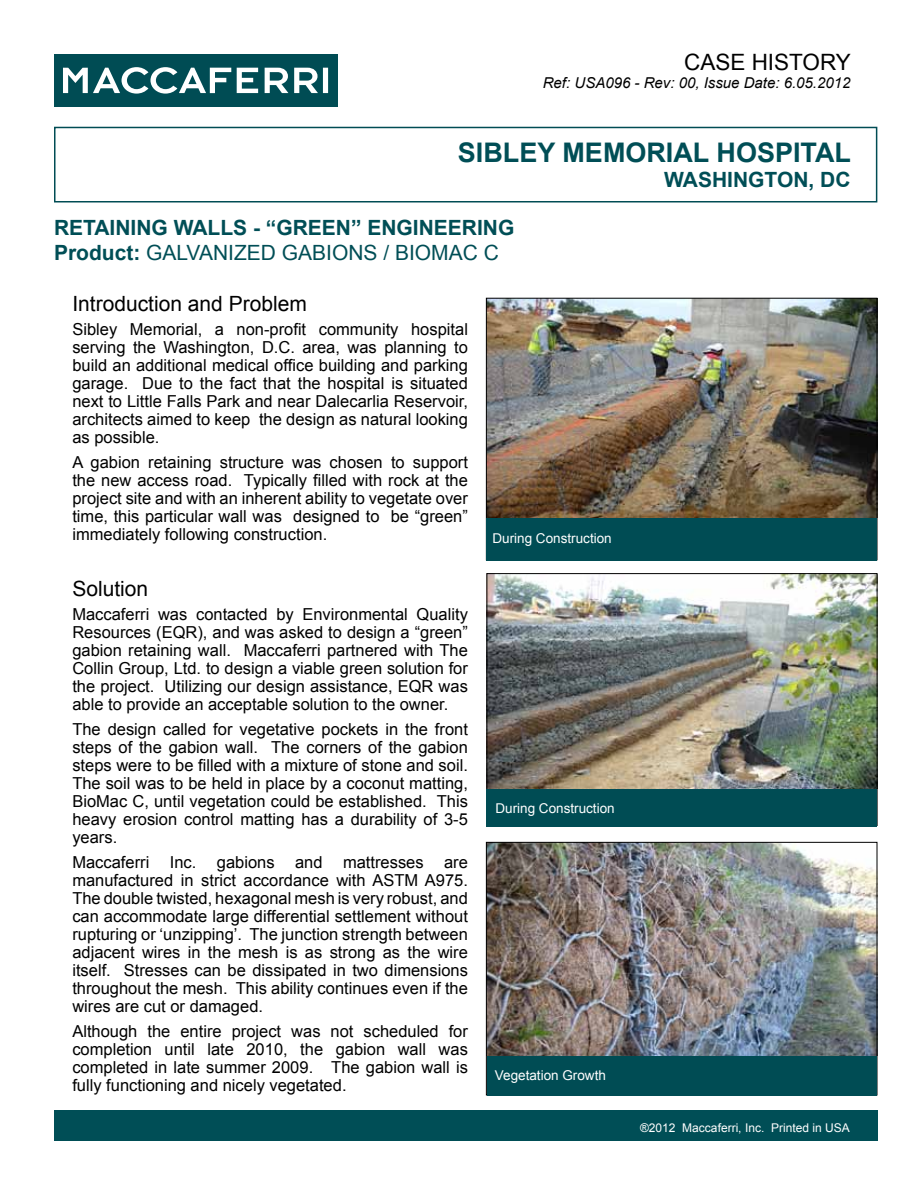
<style>
.page{position:relative;width:918px;height:1188px;background:#fff}
.page>*{position:absolute;margin:0;border:0;box-sizing:border-box;transform-origin:0 0}
.t1{font:700 27px "Arial";color:#004e56}
.t2{font:22.5px "Arial";color:#000}
.t3{font:700 21px/25.2px "Arial";color:#004e56}
.t4{font:21px "Arial";color:#000}
.t5{font:21px "Arial";color:#004e56}
.t6{font:16.5px/18px "Arial";color:#000;text-align:justify}
.t7{font:italic 15px "Arial";color:#000}
.t8{font:13.5px "Arial";color:#fff}
.t9{font:12px "Arial";color:#fff}
.s1{font-weight:400}
</style>
<div class="page">
<div style="left:54px;top:54px;width:283px;height:53px;background:#004c54"></div>
<svg style="left:63px;top:67px;width:265px;height:27px"></svg>
<div style="left:54px;top:127px;width:823px;height:75px;border:2px solid #004c54"></div>
<div style="left:54px;top:1110px;width:823px;height:30px;background:#004e56"></div>
<img style="left:489px;top:575px;width:386px;height:214px">
<img style="left:488px;top:300px;width:387px;height:218px">
<div style="left:487px;top:518px;width:390px;height:42px;background:#004c54"></div>
<div style="left:487px;top:789px;width:390px;height:37px;background:#004c54"></div>
<img style="left:488px;top:844px;width:387px;height:212px">
<div style="left:487px;top:1056px;width:390px;height:39px;background:#004c54"></div>
<h2 class="t2" style="left:684px;top:48px;width:168px">CASE HISTORY</h2>
<p class="t7" style="left:543px;top:73px;width:309px">Ref: USA096 - Rev: 00, Issue Date: 6.05.2012</p>
<h1 class="t1" style="left:458px;top:134px;width:395px">SIBLEY MEMORIAL HOSPITAL</h1>
<p class="t3" style="left:664px;top:168px;width:188px">WASHINGTON, DC</p>
<p class="t3" style="left:54px;top:216px;width:462px">RETAINING WALLS - “GREEN” ENGINEERING<br>PRODUCT: <span class="s1">gal</span></p>
<p class="t5" style="left:187px;top:239px;width:109px">vanized gabi</p>
<p class="t5" style="left:332px;top:239px;width:115px">ons / biomac</p>
<p class="t5" style="left:484px;top:239px;width:17px">C</p>
<p class="t4" style="left:72px;top:290px;width:236px">Introduction and Problem</p>
<p class="t6" style="left:72px;top:321px;width:397px">Sibley Memorial, a non-profit community hospital serving the Washington, D.C. area, was planning to build an additional medical office building and parking garage. Due to the fact that the hospital is situated next to Little Falls Park and near Dalecarlia Reservoir, architects aimed to keep the design as natural looking as possible.</p>
<p class="t6" style="left:72px;top:454px;width:397px">A gabion retaining structure was chosen to support the new access road. Typically filled with rock at the project site and with an inherent ability to vegetate over time, this particular wall was designed to be “green” immediately following construction.</p>
<p class="t4" style="left:72px;top:575px;width:77px">Solution</p>
<p class="t6" style="left:72px;top:606px;width:397px">Maccaferri was contacted by Environmental Quality Resources (EQR), and was asked to design a “green” gabion retaining wall. Maccaferri partnered with The Collin Group, Ltd. to design a viable green solution for the project. Utilizing our design assistance, EQR was able to provide an acceptable solution to the owner.</p>
<p class="t6" style="left:72px;top:721px;width:397px">The design called for vegetative pockets in the front steps of the gabion wall. The corners of the gabion steps were to be filled with a mixture of stone and soil.<br>The soil was to be held in place by a coconut matting, BioMac C, until vegetation could be established. This heavy erosion control matting has a durability of 3-5 years.</p>
<p class="t6" style="left:72px;top:853px;width:397px">Maccaferri Inc. gabions and mattresses are manufactured in strict accordance with ASTM A975.<br>The double twisted, hexagonal mesh is very robust, and can accommodate large differential settlement without rupturing or ‘unzipping’. The junction strength between adjacent wires in the mesh is as strong as the wire itself. Stresses can be dissipated in two dimensions throughout the mesh. This ability continues even if the wires are cut or damaged.</p>
<p class="t6" style="left:72px;top:1022px;width:397px">Although the entire project was not scheduled for completion until late 2010, the gabion wall was completed in late summer 2009. The gabion wall is fully functioning and nicely vegetated.</p>
<p class="t8" style="left:492px;top:529px;width:121px">During Construction</p>
<p class="t8" style="left:495px;top:799px;width:121px">During Construction</p>
<p class="t8" style="left:495px;top:1067px;width:113px">Vegetation Growth</p>
<p class="t9" style="left:640px;top:1120px;width:211px">®2012 Maccaferri, Inc. Printed in USA</p>
</div>
